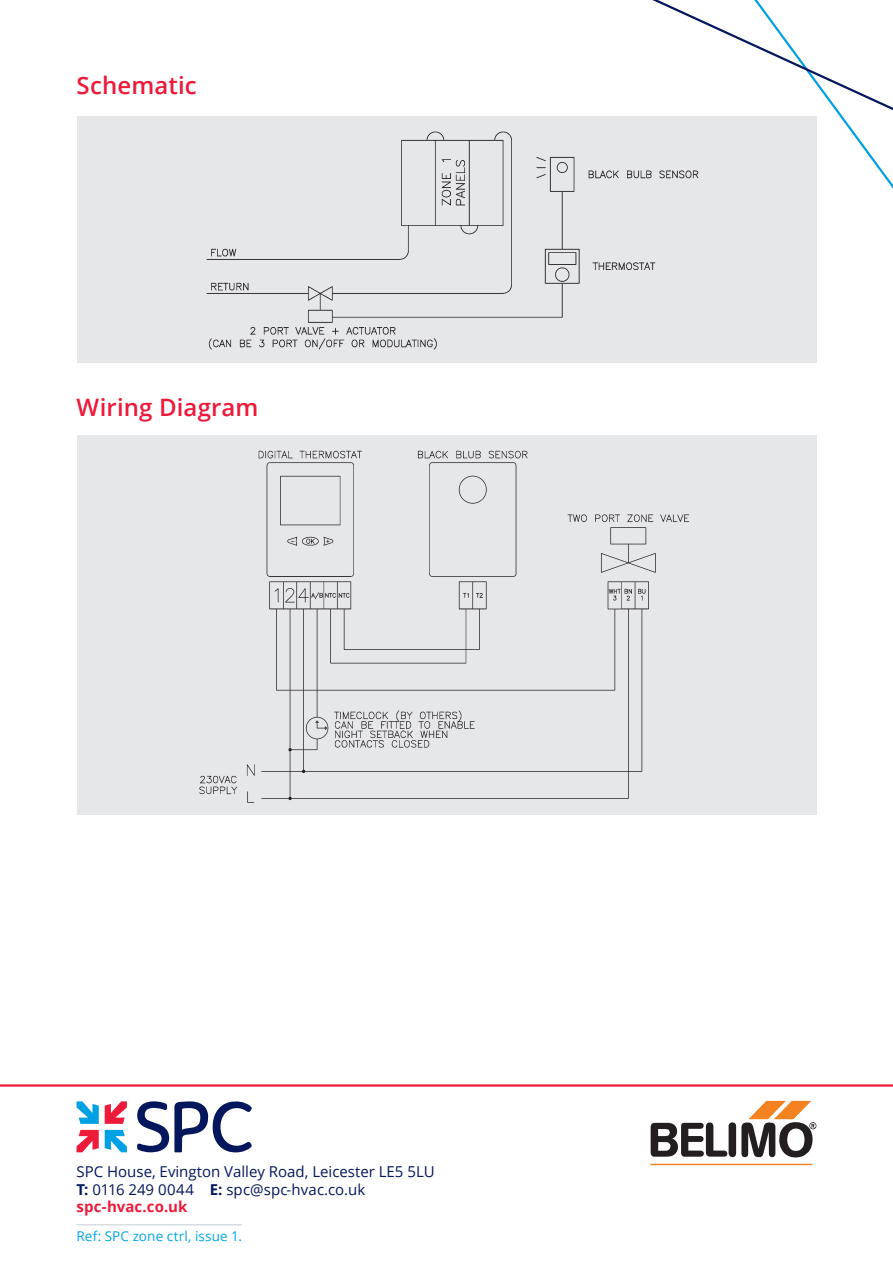
<style>
.page{position:relative;width:893px;height:1263px;background:#fff}
.page>*{position:absolute;margin:0;border:0;box-sizing:border-box;transform-origin:0 0}
.t1{font:600 24px "Open Sans";letter-spacing:.005em;color:#ed1a3a}
.t2{font:15px/17.4px "Open Sans";color:#04175c}
.t3{font:13.5px "Open Sans";letter-spacing:.01em;color:#00a7e5}
.s1{font-weight:700}
.s2{font-weight:700;color:#ed1a3a}
</style>
<div class="page">
<svg style="left:652px;top:0;width:241px;height:207px"></svg>
<svg style="left:137px;top:1101px;width:115px;height:51px"></svg>
<svg style="left:77px;top:1101px;width:22px;height:23px"></svg>
<svg style="left:77px;top:1130px;width:22px;height:22px"></svg>
<svg style="left:105px;top:1101px;width:22px;height:23px"></svg>
<svg style="left:105px;top:1130px;width:22px;height:22px"></svg>
<hr style="left:77px;top:1224px;width:165px;height:1px;background:#c4ced4">
<hr style="left:0;top:1084px;width:893px;height:3px;background:#ed1a3a">
<div style="left:77px;top:435px;width:739px;height:380px;background:#e6e7e9"></div>
<img style="left:199px;top:450px;width:490px;height:353px">
<div style="left:77px;top:116px;width:739px;height:246px;background:#e6e7e9"></div>
<img style="left:206px;top:131px;width:493px;height:219px">
<hr style="left:650px;top:1164px;width:162px;height:1px;background:#f58220">
<svg style="left:651px;top:1101px;width:165px;height:57px"></svg>
<h1 class="t1" style="left:77px;top:68px;width:122px">Schematic</h1>
<h1 class="t1" style="left:77px;top:391px;width:183px">Wiring Diagram</h1>
<p class="t2" style="left:77px;top:1162px;width:360px">SPC House, Evington Valley Road, Leicester LE5 5LU<br><span class="s1">T:</span> 0116 249 0044 <span class="s1">E:</span> spc@spc-hvac.co.uk <span class="s2">spc-hvac.co.uk</span></p>
<p class="t3" style="left:77px;top:1227px;width:167px">Ref: SPC zone ctrl, issue 1.</p>
</div>
